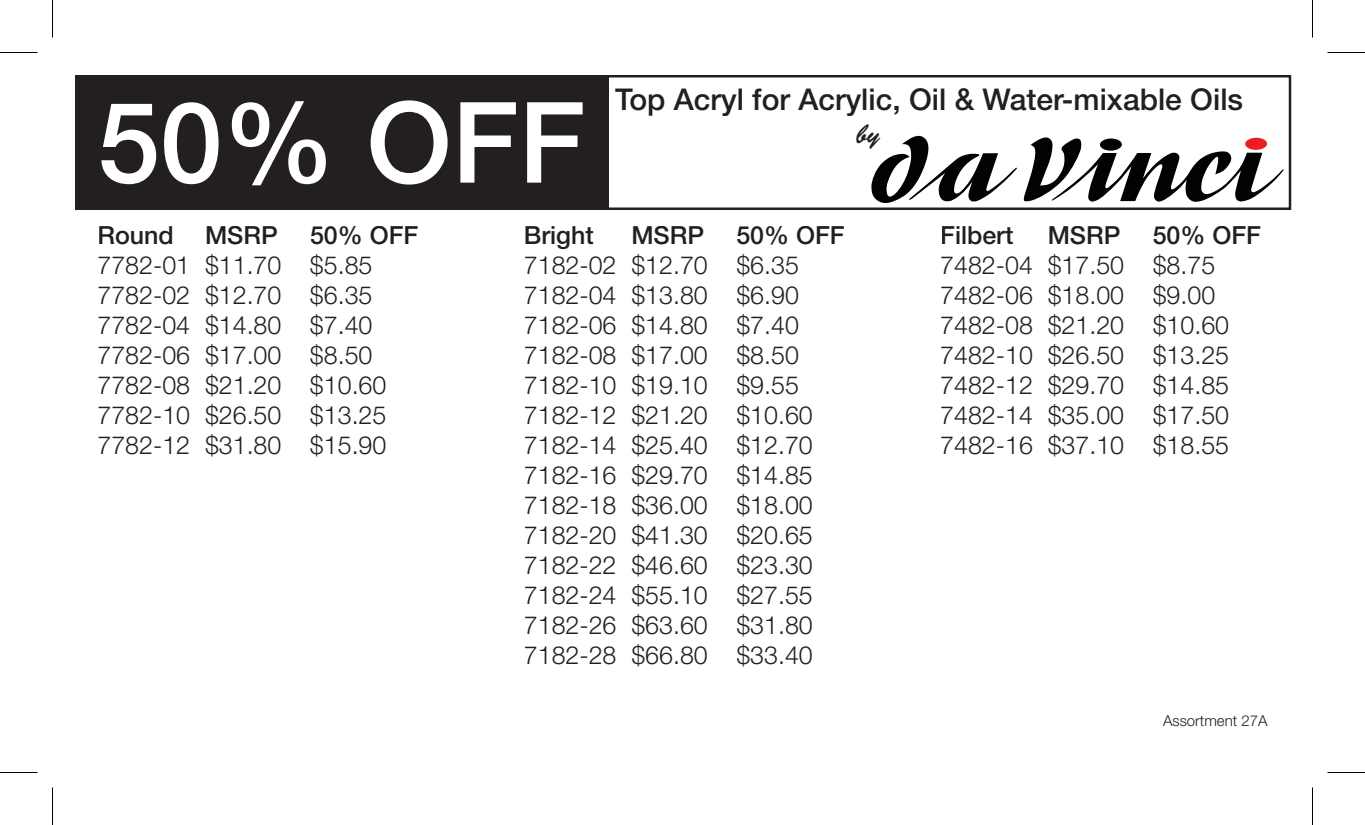
<style>
.page{position:relative;width:1365px;height:825px;background:#fff}
.page>*{position:absolute;margin:0;border:0;box-sizing:border-box;transform-origin:0 0}
.t1{font:500 112.5px "Helvetica Neue";color:#fff}
.t2{font:500 30px "Helvetica Neue";color:#231f20}
.t3{font:27.5px "Brush Script Std";color:#231f20}
.t4{font:300 25px/30px "Helvetica Neue";color:#231f20}
.t5{font:500 25px "Helvetica Neue";color:#231f20}
.t6{font:300 15px "Helvetica Neue";color:#231f20}
</style>
<div class="page">
<svg style="left:75px;top:75px;width:1216px;height:135px;fill:#231f20"></svg>
<svg style="left:871px;top:133px;width:146px;height:72px"></svg>
<svg style="left:1023px;top:137px;width:261px;height:66px"></svg>
<div style="left:1100px;top:138px;width:22px;height:13px;background:#010203;border-radius:50%"></div>
<div style="left:1245px;top:138px;width:22px;height:12px;background:#ee1d23;border-radius:50%"></div>
<hr style="left:0;top:52px;width:38px;height:1px;background:#000">
<hr style="left:1328px;top:52px;width:37px;height:1px;background:#000">
<hr style="left:0;top:772px;width:38px;height:1px;background:#000">
<hr style="left:1328px;top:772px;width:37px;height:1px;background:#000">
<hr style="left:52px;top:0;width:1px;height:38px;background:#000">
<hr style="left:52px;top:788px;width:1px;height:37px;background:#000">
<hr style="left:1312px;top:0;width:1px;height:38px;background:#000">
<hr style="left:1312px;top:788px;width:1px;height:37px;background:#000">
<h1 class="t1" style="left:98px;top:76px;width:489px">50% OFF</h1>
<p class="t2" style="left:615px;top:81px;width:630px">Top Acryl for Acrylic, Oil &amp; Water-mixable Oils</p>
<p class="t3" style="left:856px;top:119px;width:25px">by</p>
<p class="t5" style="left:98px;top:221px;width:182px">Round MSRP</p>
<p class="t5" style="left:310px;top:221px;width:110px">50% OFF</p>
<p class="t4" style="left:98px;top:250px;width:290px">7782-01 $11.70 $5.85<br>7782-02 $12.70 $6.35<br>7782-04 $14.80 $7.40<br>7782-06 $17.00 $8.50<br>7782-08 $21.20 $10.60<br>7782-10 $26.50 $13.25<br>7782-12 $31.80 $15.90</p>
<p class="t5" style="left:524px;top:221px;width:71px">Bright</p>
<p class="t5" style="left:631px;top:221px;width:74px">MSRP</p>
<p class="t5" style="left:736px;top:221px;width:110px">50% OFF</p>
<p class="t4" style="left:524px;top:250px;width:290px">7182-02 $12.70 $6.35<br>7182-04 $13.80 $6.90<br>7182-06 $14.80 $7.40<br>7182-08 $17.00 $8.50<br>7182-10 $19.10 $9.55<br>7182-12 $21.20 $10.60<br>7182-14 $25.40 $12.70<br>7182-16 $29.70 $14.85<br>7182-18 $36.00 $18.00<br>7182-20 $41.30 $20.65<br>7182-22 $46.60 $23.30<br>7182-24 $55.10 $27.55<br>7182-26 $63.60 $31.80<br>7182-28 $66.80 $33.40</p>
<p class="t5" style="left:940px;top:221px;width:75px">Filbert</p>
<p class="t5" style="left:1048px;top:221px;width:74px">MSRP</p>
<p class="t5" style="left:1153px;top:221px;width:110px">50% OFF</p>
<p class="t4" style="left:940px;top:250px;width:290px">7482-04 $17.50 $8.75<br>7482-06 $18.00 $9.00<br>7482-08 $21.20 $10.60<br>7482-10 $26.50 $13.25<br>7482-12 $29.70 $14.85<br>7482-14 $35.00 $17.50<br>7482-16 $37.10 $18.55</p>
<p class="t6" style="left:1163px;top:711px;width:106px">Assortment 27A</p>
</div>
